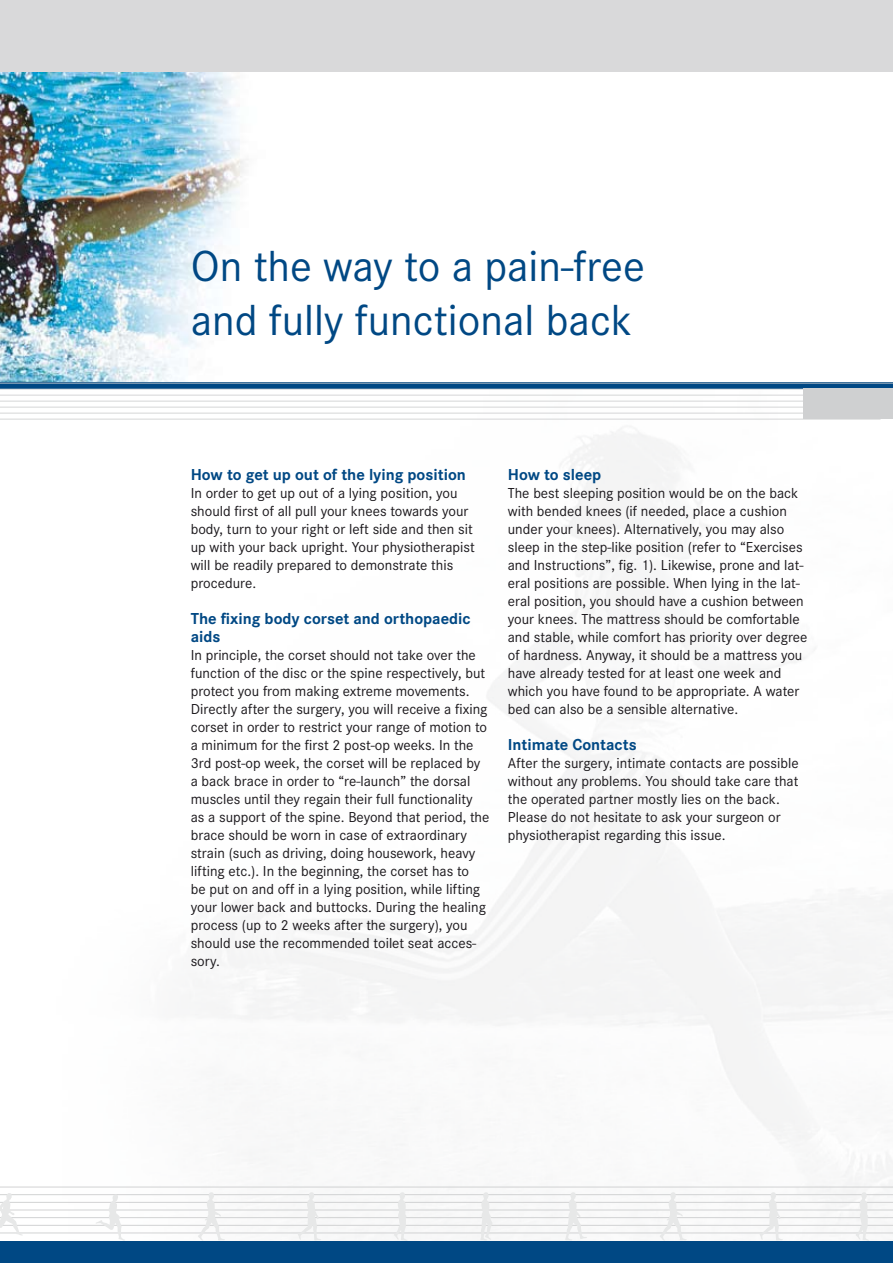
<style>
.page{position:relative;width:893px;height:1263px;background:#fff}
.page>*{position:absolute;margin:0;border:0;box-sizing:border-box;transform-origin:0 0}
.t1{font:45px/54px "Corporate S";color:#004884}
.t2{font:700 16.5px/18px "Corporate S";color:#004884}
.t3{font:15px/18px "Corporate S";color:#1a171b}
</style>
<div class="page">
<div style="left:0;top:0;width:893px;height:72px;background:#d9d9da"></div>
<hr style="left:0;top:1202px;width:893px;height:1px;background:#cfd0d1">
<hr style="left:0;top:1209px;width:893px;height:1px;background:#cfd0d1">
<hr style="left:0;top:1194px;width:893px;height:1px;background:#cfd0d1">
<hr style="left:0;top:1217px;width:893px;height:1px;background:#cfd0d1">
<hr style="left:0;top:1225px;width:893px;height:1px;background:#cfd0d1">
<hr style="left:0;top:1232px;width:893px;height:1px;background:#cfd0d1">
<hr style="left:0;top:1186px;width:893px;height:1px;background:#cfd0d1">
<div style="left:0;top:1241px;width:893px;height:22px;background:#004884"></div>
<img style="left:0;top:72px;width:403px;height:311px">
<div style="left:0;top:383px;width:893px;height:6px;background:#004884"></div>
<hr style="left:0;top:395px;width:892px;height:1px;background:#cfd0d1">
<hr style="left:0;top:401px;width:893px;height:1px;background:#cfd0d1">
<hr style="left:0;top:389px;width:892px;height:1px;background:#cfd0d1">
<hr style="left:0;top:407px;width:880px;height:1px;background:#cfd0d1">
<hr style="left:0;top:413px;width:880px;height:1px;background:#cfd0d1">
<hr style="left:0;top:419px;width:880px;height:1px;background:#cfd0d1">
<hr style="left:0;top:383px;width:893px;height:1px;background:#cfd0d1">
<svg style="left:0;top:1193px;width:23px;height:42px"></svg>
<svg style="left:96px;top:1194px;width:29px;height:46px"></svg>
<svg style="left:198px;top:1192px;width:27px;height:48px"></svg>
<svg style="left:298px;top:1192px;width:23px;height:48px"></svg>
<svg style="left:394px;top:1192px;width:14px;height:49px"></svg>
<svg style="left:480px;top:1192px;width:12px;height:48px"></svg>
<svg style="left:565px;top:1192px;width:22px;height:48px"></svg>
<svg style="left:660px;top:1192px;width:27px;height:48px"></svg>
<svg style="left:759px;top:1192px;width:24px;height:48px"></svg>
<svg style="left:856px;top:1192px;width:13px;height:49px"></svg>
<div style="left:804px;top:389px;width:89px;height:30px;background:#cfd0d1"></div>
<h1 class="t1" style="left:191px;top:240px;width:456px">On the way to a pain-free and fully functional back</h1>
<p class="t2" style="left:191px;top:465px;width:277px">How to get up out of the lying position</p>
<p class="t3" style="left:191px;top:484px;width:285px">In order to get up out of a lying position, you should first of all pull your knees towards your body, turn to your right or left side and then sit up with your back upright. Your physiotherapist will be readily prepared to demonstrate this procedure.</p>
<p class="t2" style="left:191px;top:609px;width:281px">The fixing body corset and orthopaedic aids</p>
<p class="t3" style="left:191px;top:646px;width:300px">In principle, the corset should not take over the function of the disc or the spine respectively, but protect you from making extreme movements.<br>Directly after the surgery, you will receive a fixing corset in order to restrict your range of motion to a minimum for the first 2 post-op weeks. In the 3rd post-op week, the corset will be replaced by a back brace in order to “re-launch” the dorsal muscles until they regain their full functionality as a support of the spine. Beyond that period, the brace should be worn in case of extraordinary strain (such as driving, doing housework, heavy lifting etc.). In the beginning, the corset has to<br>be put on and off in a lying position, while lifting your lower back and buttocks. During the healing process (up to 2 weeks after the surgery), you should use the recommended toilet seat acces&shy;sory.</p>
<p class="t2" style="left:508px;top:465px;width:95px">How to sleep</p>
<p class="t3" style="left:508px;top:484px;width:301px">The best sleeping position would be on the back with bended knees (if needed, place a cushion under your knees). Alternatively, you may also sleep in the step-like position (refer to “Exercises and Instructions”, fig. 1). Likewise, prone and lat&shy;eral positions are possible. When lying in the lat&shy;eral position, you should have a cushion between your knees. The mattress should be comfortable and stable, while comfort has priority over degree of hardness. Anyway, it should be a mattress you have already tested for at least one week and which you have found to be appropriate. A water bed can also be a sensible alternative.</p>
<p class="t2" style="left:508px;top:735px;width:130px">Intimate Contacts</p>
<p class="t3" style="left:508px;top:754px;width:292px">After the surgery, intimate contacts are possible without any problems. You should take care that the operated partner mostly lies on the back.<br>Please do not hesitate to ask your surgeon or physiotherapist regarding this issue.</p>
</div>
